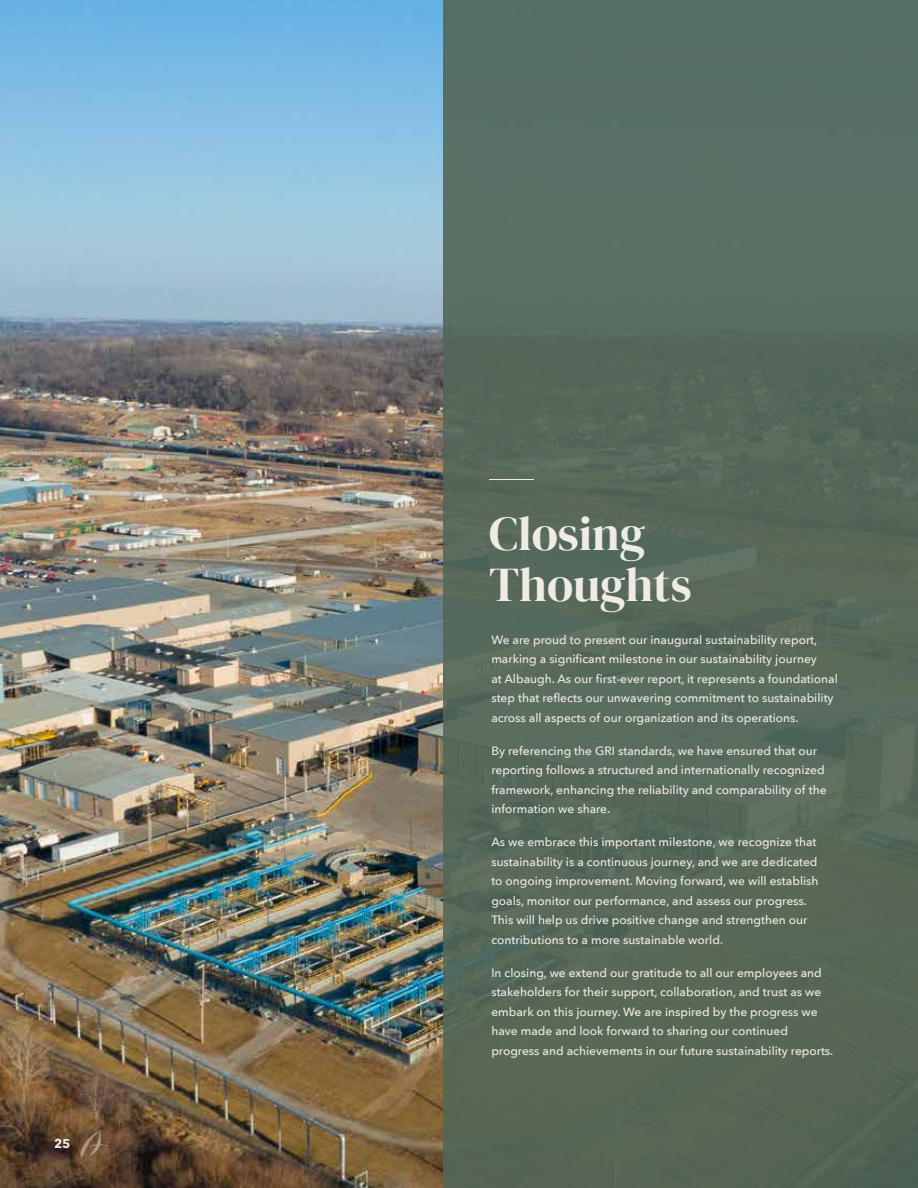
<style>
.page{position:relative;width:918px;height:1188px;background:#fff}
.page>*{position:absolute;margin:0;border:0;box-sizing:border-box;transform-origin:0 0}
.t1{font:48px/51px "DM Serif Display";color:#efebe5}
.t2{font:700 12.75px "Avenir Next";color:#efebe5}
.t3{font:500 12px/19.5px "Avenir Next";color:#efebe5}
</style>
<div class="page">
<img style="left:0;top:0;width:444px;height:1188px">
<div style="left:444px;top:0;width:474px;height:1188px;background:#536758"></div>
<hr style="left:489px;top:480px;width:45px;height:1px;background:#efebe5">
<svg style="left:80px;top:1130px;width:30px;height:28px"></svg>
<p class="t2" style="left:54px;top:1133px;width:18px">25</p>
<h1 class="t1" style="left:489px;top:509px;width:204px">Closing<br>Thoughts</h1>
<p class="t3" style="left:491px;top:629px;width:348px">We are proud to present our inaugural sustainability report, marking a significant milestone in our sustainability journey<br>at Albaugh. As our first-ever report, it represents a foundational step that reflects our unwavering commitment to sustainability across all aspects of our organization and its operations.</p>
<p class="t3" style="left:491px;top:740px;width:337px">By referencing the GRI standards, we have ensured that our reporting follows a structured and internationally recognized framework, enhancing the reliability and comparability of the information we share.</p>
<p class="t3" style="left:491px;top:832px;width:329px">As we embrace this important milestone, we recognize that sustainability is a continuous journey, and we are dedicated to ongoing improvement. Moving forward, we will establish goals, monitor our performance, and assess our progress.<br>This will help us drive positive change and strengthen our contributions to a more sustainable world.</p>
<p class="t3" style="left:491px;top:962px;width:344px">In closing, we extend our gratitude to all our employees and stakeholders for their support, collaboration, and trust as we embark on this journey. We are inspired by the progress we have made and look forward to sharing our continued progress and achievements in our future sustainability reports.</p>
</div>
